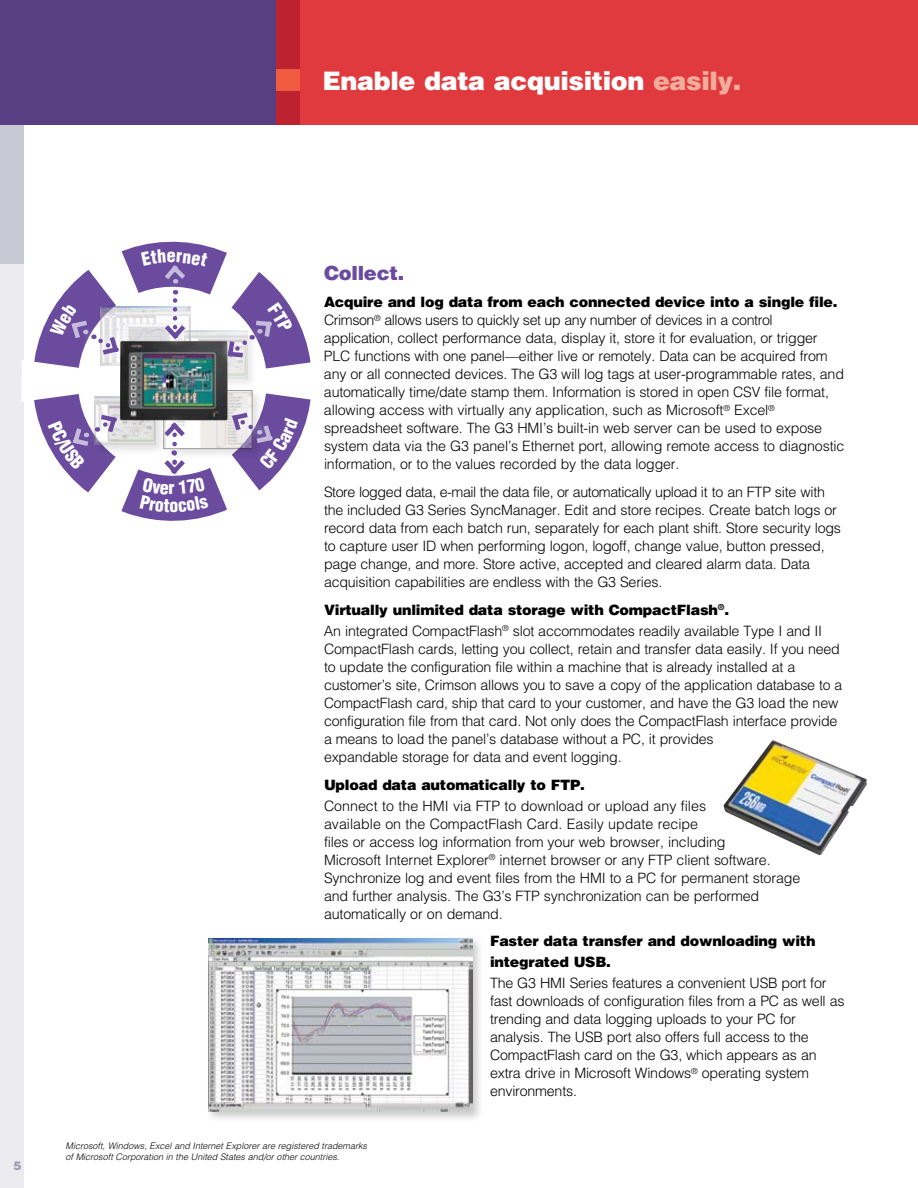
<style>
.page{position:relative;width:918px;height:1188px;background:#fff}
.page>*{position:absolute;margin:0;border:0;box-sizing:border-box;transform-origin:0 0}
.t1{font:900 25.5px "Helvetica LT Std";letter-spacing:-.015em;color:#fff}
.t2{font:900 19.5px "Helvetica LT Std";letter-spacing:-.015em;color:#6a4b9e}
.t3{font:300 14.25px/18px "Helvetica LT Std";letter-spacing:-.015em;color:#000}
.t4{font:900 14.25px/21px "Helvetica LT Std";letter-spacing:-.015em;color:#000}
.t5{font:900 12px "Helvetica LT Std";color:#9e9db0}
.t6{font:italic 300 9px/10.5px "Helvetica LT Std";color:#000}
.s1{color:#f1ac9c}
.s2{font-weight:900}
</style>
<div class="page">
<div style="left:0;top:0;width:918px;height:125px;background:#e13a3e"></div>
<div style="left:276px;top:0;width:24px;height:125px;background:#bd2231"></div>
<div style="left:0;top:0;width:276px;height:125px;background:#583e82"></div>
<div style="left:0;top:125px;width:24px;height:786px;background:#c8c8d4"></div>
<div style="left:0;top:265px;width:24px;height:923px;background:#ecebf0"></div>
<div style="left:276px;top:69px;width:24px;height:21px;background:#f15b40"></div>
<div style="left:205px;top:936px;width:279px;height:187px;background:#000;opacity:.2"></div>
<img style="left:208px;top:939px;width:264px;height:173px">
<img style="left:724px;top:740px;width:143px;height:115px">
<svg style="left:21px;top:241px;width:290px;height:280px"></svg>
<h1 class="t1" style="left:322px;top:64px;width:420px">Enable data acquisition <span class="s1">easily.</span></h1>
<p class="t5" style="left:14px;top:1157px;width:10px">5</p>
<h2 class="t2" style="left:324px;top:260px;width:82px">Collect.</h2>
<p class="t3" style="left:324px;top:293px;width:522px"><span class="s2">Acquire and log data from each connected device into a single file.<br></span>Crimson<sup>®</sup> allows users to quickly set up any number of devices in a control application, collect performance data, display it, store it for evaluation, or trigger PLC functions with one panel—either live or remotely. Data can be acquired from any or all connected devices. The G3 will log tags at user-programmable rates, and automatically time/date stamp them. Information is stored in open CSV file format, allowing access with virtually any application, such as Microsoft<sup>®</sup> Excel<sup>® </sup>spreadsheet software. The G3 HMI’s built-in web server can be used to expose system data via the G3 panel’s Ethernet port, allowing remote access to diagnostic information, or to the values recorded by the data logger.</p>
<p class="t3" style="left:324px;top:483px;width:519px">Store logged data, e-mail the data file, or automatically upload it to an FTP site with the included G3 Series SyncManager. Edit and store recipes. Create batch logs or record data from each batch run, separately for each plant shift. Store security logs to capture user ID when performing logon, logoff, change value, button pressed, page change, and more. Store active, accepted and cleared alarm data. Data acquisition capabilities are endless with the G3 Series.</p>
<p class="t3" style="left:324px;top:599px;width:500px;line-height:21px"><span class="s2">Virtually unlimited data storage with CompactFlash</span><sup>®</sup><span class="s2">.<br></span>An integrated CompactFlash<sup>®</sup> slot accommodates readily available Type I and II</p>
<p class="t3" style="left:324px;top:640px;width:520px">CompactFlash cards, letting you collect, retain and transfer data easily. If you need to update the configuration file within a machine that is already installed at a customer’s site, Crimson allows you to save a copy of the application database to a CompactFlash card, ship that card to your customer, and have the G3 load the new configuration file from that card. Not only does the CompactFlash interface provide a means to load the panel’s database without a PC, it provides<br>expandable storage for data and event logging.</p>
<p class="t4" style="left:324px;top:774px;width:263px">Upload data automatically to FTP.</p>
<p class="t3" style="left:324px;top:797px;width:478px">Connect to the HMI via FTP to download or upload any files<br>available on the CompactFlash Card. Easily update recipe<br>files or access log information from your web browser, including<br>Microsoft Internet Explorer<sup>®</sup> internet browser or any FTP client software.<br>Synchronize log and event files from the HMI to a PC for permanent storage and further analysis. The G3’s FTP synchronization can be performed automatically or on demand.</p>
<p class="t4" style="left:490px;top:931px;width:327px">Faster data transfer and downloading with integrated USB.</p>
<p class="t3" style="left:490px;top:974px;width:356px">The G3 HMI Series features a convenient USB port for fast downloads of configuration files from a PC as well as trending and data logging uploads to your PC for analysis. The USB port also offers full access to the CompactFlash card on the G3, which appears as an extra drive in Microsoft Windows<sup>®</sup> operating system environments.</p>
<p class="t6" style="left:66px;top:1141px;width:303px">Microsoft, Windows, Excel and Internet Explorer are registered trademarks of Microsoft Corporation in the United States and/or other countries.</p>
</div>
